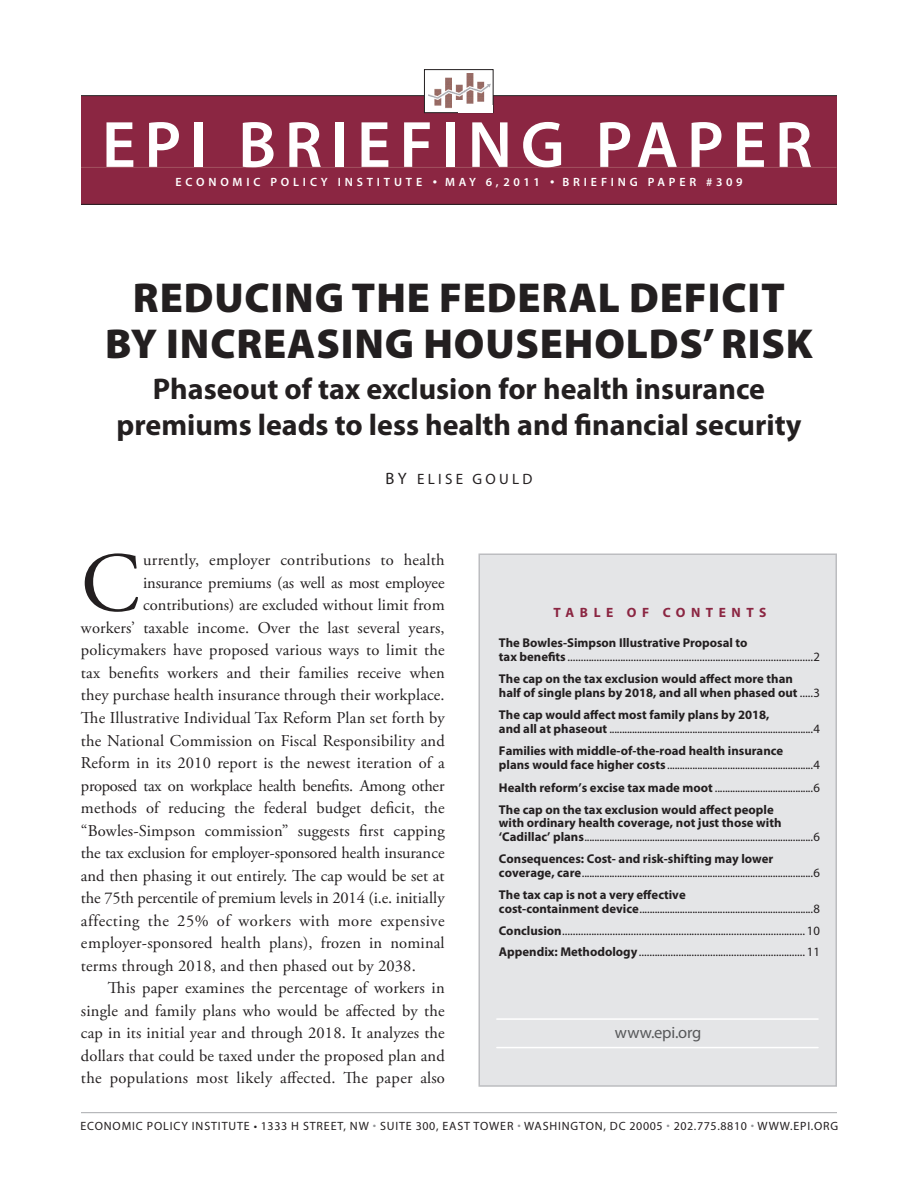
<style>
.page{position:relative;width:918px;height:1188px;background:#fff}
.page>*{position:absolute;margin:0;border:0;box-sizing:border-box;transform-origin:0 0}
.t1{font:84.3px "Adobe Garamond Pro";color:#231f20}
.t2{font:600 66px "Myriad Pro";letter-spacing:.13em;color:#fff}
.t3{font:900 42px/46.5px "Myriad Pro";letter-spacing:.02em;color:#231f20;text-align:center}
.t4{font:700 30px/36px "Myriad Pro";color:#231f20;text-align:center}
.t5{font:16.5px "Adobe Garamond Pro";letter-spacing:.01em;color:#231f20}
.t6{font:16.5px "Adobe Garamond Pro";letter-spacing:-.01em;color:#231f20}
.t7{font:16.5px "Adobe Garamond Pro";letter-spacing:-.02em;color:#231f20}
.t8{font:16.5px "Adobe Garamond Pro";letter-spacing:.03em;color:#231f20}
.t9{font:16.5px "Myriad Pro";color:#57585a}
.t10{font:15px "Myriad Pro";letter-spacing:.22em;color:#231f20}
.t11{font:700 13.5px "Myriad Pro";letter-spacing:.41em;color:#8b2642}
.t12{font:12.75px/13.8px "Myriad Pro";color:#231f20}
.t13{font:700 12.75px/13.8px "Myriad Pro";color:#231f20}
.t14{font:12px "Myriad Pro";letter-spacing:.07em;color:#231f20}
.t15{font:600 12px "Myriad Pro";letter-spacing:.32em;color:#fff}
.s1{font-family:"Monotype Corsiva";font-weight:400;font-size:7.5px}
.s2{font-size:16.5px}
.s3{font-weight:700}
.s4{font-weight:400}
.s5{color:#939598}
</style>
<div class="page">
<div style="left:81px;top:96px;width:756px;height:108px;background:#8b2642"></div>
<hr style="left:81px;top:167px;width:756px;height:1px;background:#9f4d5c">
<hr style="left:81px;top:1112px;width:756px;height:1px;background:#a8a9ad">
<hr style="left:81px;top:95px;width:756px;height:1px;background:#231f20">
<hr style="left:81px;top:204px;width:756px;height:1px;background:#231f20">
<div style="left:424px;top:70px;width:69px;height:43px;background:#fff"></div>
<img style="left:428px;top:73px;width:62px;height:36px">
<div style="left:424px;top:69px;width:69px;height:44px;border:1px solid #231f20"></div>
<div style="left:458px;top:105px;width:35px;height:7px;background:#fff"></div>
<div style="left:478px;top:554px;width:359px;height:533px;background:#e4e5e7;border:2px solid #bcbdc0"></div>
<hr style="left:497px;top:1018px;width:321px;height:2px;background:#fff">
<hr style="left:497px;top:1047px;width:321px;height:1px;background:#fff">
<h2 class="t2" style="left:102px;top:103px;width:712px">EPI BRIEFING PAPER</h2>
<p class="t15" style="left:176px;top:174px;width:408px">ECON OMI C POLI CY IN STI TUTE <span class="s1">●</span> MA Y 6,2011 <span class="s1">●</span> BRIEFING</p>
<p class="t15" style="left:648px;top:174px;width:21px">PAPER</p>
<p class="t15" style="left:706px;top:174px;width:38px">#309</p>
<h3 class="t3" style="left:105px;top:275px;width:709px">REDUCING THE FEDERAL DEFICIT<br>BY INCREASING HOUSEHOLDS’ RISK</h3>
<h3 class="t4" style="left:116px;top:369px;width:687px">Phaseout of tax exclusion for health insurance premiums leads to less health and financial security</h3>
<p class="t10" style="left:385px;top:469px;width:147px"><span class="s2">BY</span> ELISE GOULD</p>
<h1 class="t1" style="left:81px;top:533px;width:60px">C</h1>
<p class="t5" style="left:143px;top:550px;width:303px">urrently, employer contributions to health</p>
<p class="t6" style="left:143px;top:573px;width:303px">insurance premiums (as well as most employee</p>
<p class="t5" style="left:143px;top:595px;width:303px">contributions) are excluded without limit from</p>
<p class="t5" style="left:81px;top:618px;width:365px">workers’ taxable income. Over the last several years,</p>
<p class="t5" style="left:81px;top:640px;width:365px">policymakers have proposed various ways to limit the</p>
<p class="t5" style="left:81px;top:663px;width:365px">tax benefits workers and their families receive when</p>
<p class="t5" style="left:81px;top:685px;width:365px">they purchase health insurance through their workplace.</p>
<p class="t5" style="left:81px;top:708px;width:365px">The Illustrative Individual Tax Reform Plan set forth by</p>
<p class="t5" style="left:81px;top:730px;width:365px">the National Commission on Fiscal Responsibility and</p>
<p class="t5" style="left:81px;top:753px;width:365px">Reform in its 2010 report is the newest iteration of a</p>
<p class="t7" style="left:81px;top:775px;width:365px">proposed tax on workplace health benefits. Among other</p>
<p class="t5" style="left:81px;top:798px;width:365px">methods of reducing the federal budget deficit, the</p>
<p class="t5" style="left:81px;top:820px;width:365px">“Bowles-Simpson commission” suggests first capping</p>
<p class="t6" style="left:81px;top:843px;width:365px">the tax exclusion for employer-sponsored health insurance</p>
<p class="t5" style="left:81px;top:865px;width:365px">and then phasing it out entirely. The cap would be set at</p>
<p class="t6" style="left:81px;top:888px;width:365px">the 75th percentile of premium levels in 2014 (i.e. initially</p>
<p class="t8" style="left:81px;top:910px;width:365px">affecting the 25% of workers with more expensive</p>
<p class="t5" style="left:81px;top:933px;width:365px">employer-sponsored health plans), frozen in nominal</p>
<p class="t5" style="left:81px;top:955px;width:336px">terms through 2018, and then phased out by 2038.</p>
<p class="t5" style="left:108px;top:978px;width:338px">This paper examines the percentage of workers in</p>
<p class="t5" style="left:81px;top:1000px;width:365px">single and family plans who would be affected by the</p>
<p class="t5" style="left:81px;top:1023px;width:365px">cap in its initial year and through 2018. It analyzes the</p>
<p class="t5" style="left:81px;top:1045px;width:365px">dollars that could be taxed under the proposed plan and</p>
<p class="t5" style="left:81px;top:1068px;width:365px">the populations most likely affected. The paper also</p>
<p class="t11" style="left:554px;top:604px;width:214px">Table of Cont ent s</p>
<p class="t12" style="left:499px;top:636px;width:323px"><span class="s3">The Bowles-Simpson Illustrative Proposal to<br>tax benefits</span> .............................................................................................2</p>
<p class="t13" style="left:499px;top:672px;width:322px">The cap on the tax exclusion would affect more than<br>half of single plans by 2018, and all when phased out <span class="s4">.....3</span></p>
<p class="t12" style="left:499px;top:708px;width:322px"><span class="s3">The cap would affect most family plans by 2018,<br>and all at phaseout</span> .................................................................................4</p>
<p class="t13" style="left:499px;top:744px;width:323px">Families with middle-of-the-road health insurance<br>plans would face higher costs <span class="s4">..........................................................4</span></p>
<p class="t13" style="left:499px;top:776px;width:323px;line-height:22.2px">Health reform’s excise tax made moot <span class="s4">.......................................6<br></span>The cap on the tax exclusion would affect people</p>
<p class="t12" style="left:499px;top:816px;width:322px"><span class="s3">with ordinary health coverage, not just those with ‘Cadillac’ plans</span>...........................................................................................6</p>
<p class="t12" style="left:499px;top:852px;width:322px"><span class="s3">Consequences: Cost- and risk-shifting may lower coverage, care</span>............................................................................................6</p>
<p class="t12" style="left:499px;top:888px;width:322px"><span class="s3">The tax cap is not a very effective<br>cost-containment device</span>.....................................................................8</p>
<p class="t12" style="left:499px;top:919px;width:323px;line-height:21.8px"><span class="s3">Conclusion</span>............................................................................................ 10<br><span class="s3">Appendix: Methodology</span>............................................................... 11</p>
<p class="t9" style="left:615px;top:1022px;width:88px">WWW.EPI.ORG</p>
<p class="t14" style="left:80px;top:1119px;width:689px">ECONOMIC POLICY INSTITUTE • 1333 H STREET, NW <span class="s5">•</span> SUITE 300, EAST TOWE R <span class="s5">•</span> WASHINGTON, DC 20005 <span class="s5">•</span> 202.775.8810 <span class="s5">•</span> WWW</p>
<p class="t14" style="left:790px;top:1119px;width:50px">.EPI.ORG</p>
</div>
